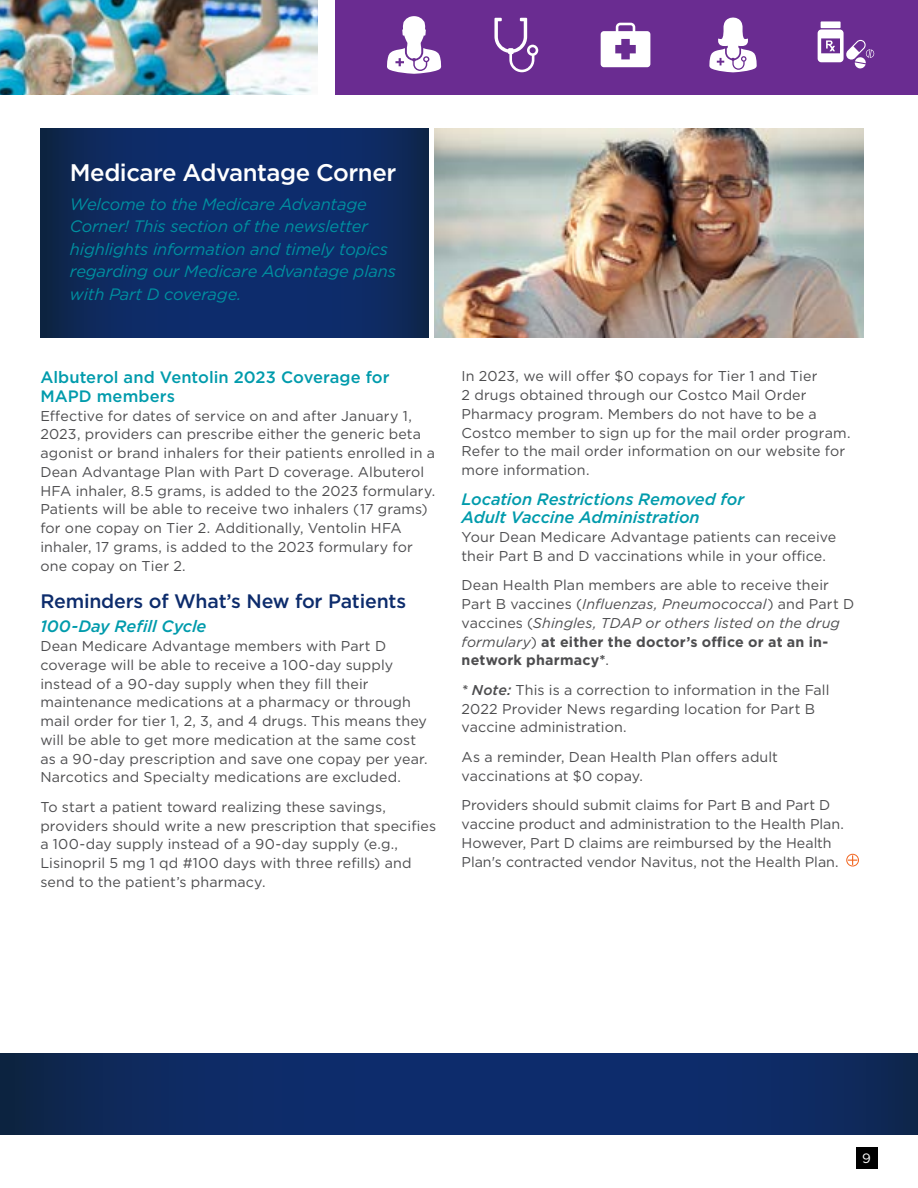
<style>
.page{position:relative;width:918px;height:1188px;background:#fff}
.page>*{position:absolute;margin:0;border:0;box-sizing:border-box;transform-origin:0 0}
.t1{font:500 24px "Gotham";letter-spacing:-.02em;color:#fff}
.t2{font:500 19.5px "Gotham";letter-spacing:-.01em;color:#0d2c6c}
.t3{font:italic 16.5px/22.5px "Gotham";letter-spacing:-.01em;color:#0090a1}
.t4{font:italic 500 16.5px/18.8px "Gotham";letter-spacing:-.005em;color:#009bac}
.t5{font:500 16.5px/18.8px "Gotham";letter-spacing:.005em;color:#009bac}
.t6{font:14.25px/18.8px "Gotham";letter-spacing:.005em;color:#4d4d4f}
.t7{font:13.5px "Gotham";color:#fff}
.s1{font-style:italic}
.s2{font-weight:700}
.s3{font-weight:500;font-style:italic}
</style>
<div class="page">
<div style="left:335px;top:0;width:583px;height:94px;background:#6a2c91"></div>
<div style="left:856px;top:1148px;width:22px;height:21px;background:#000"></div>
<svg style="left:709px;top:17px;width:48px;height:55px"></svg>
<svg style="left:387px;top:16px;width:54px;height:58px"></svg>
<div style="left:821px;top:21px;width:20px;height:7px;background:#fff"></div>
<svg style="left:818px;top:29px;width:56px;height:40px"></svg>
<svg style="left:601px;top:23px;width:49px;height:44px"></svg>
<svg style="left:494px;top:18px;width:44px;height:54px"></svg>
<svg style="left:0;top:1053px;width:918px;height:81px;background:#0d2a63"></svg>
<img style="left:0;top:0;width:317px;height:94px">
<div style="left:846px;top:854px;width:13px;height:12px;border:1px solid #f26722;border-radius:50%"></div>
<svg style="left:848px;top:855px;width:9px;height:10px"></svg>
<svg style="left:40px;top:128px;width:389px;height:210px;background:#0d2a62"></svg>
<img style="left:435px;top:128px;width:429px;height:210px">
<h1 class="t1" style="left:70px;top:156px;width:328px">Medicare Advantage Corner</h1>
<p class="t3" style="left:70px;top:192px;width:328px">Welcome to the Medicare Advantage Corner! This section of the newsletter highlights information and timely topics regarding our Medicare Advantage plans with Part D coverage.</p>
<p class="t5" style="left:40px;top:368px;width:351px">Albuterol and Ventolin 2023 Coverage for<br>MAPD members</p>
<p class="t6" style="left:40px;top:406px;width:396px">Effective for dates of service on and after January 1, 2023, providers can prescribe either the generic beta agonist or brand inhalers for their patients enrolled in a Dean Advantage Plan with Part D coverage. Albuterol HFA inhaler, 8.5 grams, is added to the 2023 formulary.<br>Patients will be able to receive two inhalers (17 grams) for one copay on Tier 2. Additionally, Ventolin HFA inhaler, 17 grams, is added to the 2023 formulary for one copay on Tier 2.</p>
<h2 class="t2" style="left:40px;top:589px;width:367px">Reminders of What’s New for Patients</h2>
<p class="t4" style="left:40px;top:617px;width:168px">100-Day Refill Cycle</p>
<p class="t6" style="left:40px;top:636px;width:389px">Dean Medicare Advantage members with Part D coverage will be able to receive a 100-day supply instead of a 90-day supply when they fill their maintenance medications at a pharmacy or through mail order for tier 1, 2, 3, and 4 drugs. This means they will be able to get more medication at the same cost as a 90-day prescription and save one copay per year.<br>Narcotics and Specialty medications are excluded.</p>
<p class="t6" style="left:40px;top:797px;width:397px">To start a patient toward realizing these savings, providers should write a new prescription that specifies a 100-day supply instead of a 90-day supply (e.g., Lisinopril 5 mg 1 qd #100 days with three refills) and send to the patient’s pharmacy.</p>
<p class="t6" style="left:462px;top:367px;width:390px">In 2023, we will offer $0 copays for Tier 1 and Tier<br>2 drugs obtained through our Costco Mail Order Pharmacy program. Members do not have to be a Costco member to sign up for the mail order program.<br>Refer to the mail order information on our website for more information.</p>
<p class="t4" style="left:462px;top:489px;width:284px">Location Restrictions Removed for<br>Adult Vaccine Administration</p>
<p class="t6" style="left:462px;top:527px;width:376px">Your Dean Medicare Advantage patients can receive their Part B and D vaccinations while in your office.</p>
<p class="t6" style="left:462px;top:576px;width:394px">Dean Health Plan members are able to receive their Part B vaccines (<span class="s1">Influenzas, Pneumococcal</span>) and Part D vaccines (<span class="s1">Shingles, TDAP or others listed on the drug formulary</span>) <span class="s2">at either the doctor’s office or at an in&shy;network pharmacy*</span>.</p>
<p class="t6" style="left:462px;top:680px;width:369px"><span class="s3">* Note:</span> This is a correction to information in the Fall<br>2022 Provider News regarding location for Part B vaccine administration.</p>
<p class="t6" style="left:462px;top:747px;width:318px">As a reminder, Dean Health Plan offers adult vaccinations at $0 copay.</p>
<p class="t6" style="left:462px;top:796px;width:384px">Providers should submit claims for Part B and Part D vaccine product and administration to the Health Plan.<br>However, Part D claims are reimbursed by the Health Plan's contracted vendor Navitus, not the Health Plan.</p>
<p class="t7" style="left:862px;top:1149px;width:10px">9</p>
</div>
